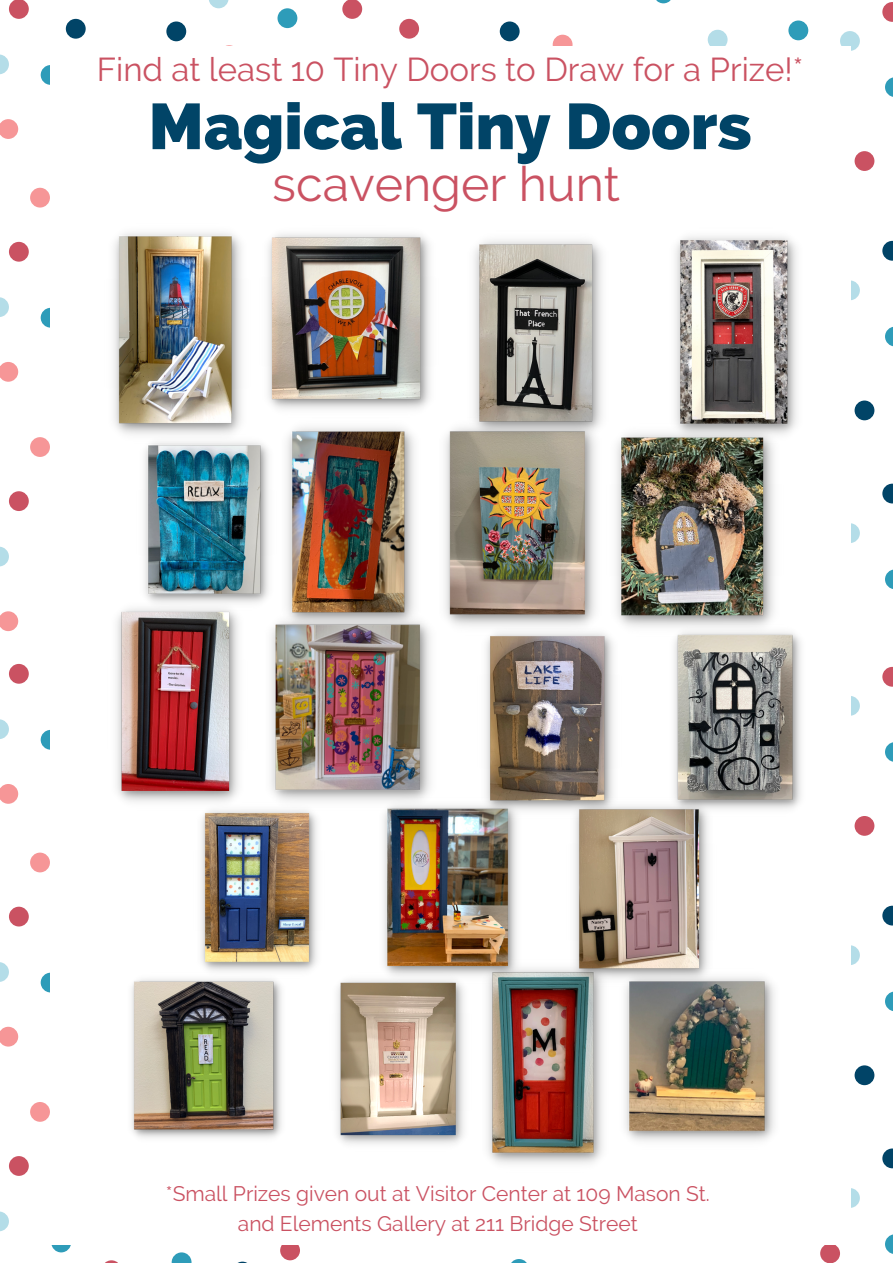
<style>
.page{position:relative;width:893px;height:1264px;background:#fff}
.page>*{position:absolute;margin:0;border:0;box-sizing:border-box;transform-origin:0 0}
.t1{font:800 64.5px "Raleway";color:#014467}
.t2{font:48.3px "Raleway";color:#ca5262}
.t3{font:33px "Raleway";color:#ca5262}
.t4{font:21px "Raleway";color:#ca5262}
</style>
<div class="page">
<svg style="left:51px;top:1232px;width:20px;height:20px"></svg>
<svg style="left:172px;top:1252px;width:19px;height:10px"></svg>
<svg style="left:0;top:1211px;width:9px;height:20px"></svg>
<div style="left:30px;top:1101px;width:20px;height:20px;background:#f69697;border-radius:50%"></div>
<div style="left:9px;top:1156px;width:20px;height:19px;background:#ca5262;border-radius:50%"></div>
<svg style="left:106px;top:1260px;width:11px;height:2px"></svg>
<div style="left:41px;top:972px;width:20px;height:20px;background:#2e9cb9;border-radius:50%"></div>
<svg style="left:0;top:962px;width:9px;height:19px"></svg>
<div style="left:30px;top:852px;width:20px;height:20px;background:#f69697;border-radius:50%"></div>
<svg style="left:0;top:1026px;width:18px;height:20px"></svg>
<div style="left:9px;top:906px;width:20px;height:20px;background:#ca5262;border-radius:50%"></div>
<svg style="left:512px;top:1259px;width:14px;height:3px"></svg>
<div style="left:280px;top:1240px;width:20px;height:20px;background:#ca5262;border-radius:50%"></div>
<div style="left:41px;top:730px;width:20px;height:19px;background:#2e9cb9;border-radius:50%"></div>
<svg style="left:0;top:719px;width:9px;height:20px"></svg>
<svg style="left:0;top:784px;width:18px;height:19px"></svg>
<div style="left:9px;top:664px;width:20px;height:19px;background:#ca5262;border-radius:50%"></div>
<svg style="left:0;top:546px;width:9px;height:20px"></svg>
<div style="left:30px;top:437px;width:20px;height:20px;background:#f69697;border-radius:50%"></div>
<svg style="left:0;top:611px;width:18px;height:20px"></svg>
<div style="left:9px;top:491px;width:20px;height:20px;background:#ca5262;border-radius:50%"></div>
<div style="left:41px;top:308px;width:20px;height:19px;background:#2e9cb9;border-radius:50%"></div>
<svg style="left:0;top:297px;width:9px;height:20px"></svg>
<div style="left:30px;top:188px;width:20px;height:19px;background:#f69697;border-radius:50%"></div>
<svg style="left:0;top:362px;width:18px;height:20px"></svg>
<div style="left:9px;top:242px;width:20px;height:20px;background:#ca5262;border-radius:50%"></div>
<div style="left:41px;top:65px;width:20px;height:20px;background:#2e9cb9;border-radius:50%"></div>
<svg style="left:0;top:54px;width:9px;height:20px"></svg>
<svg style="left:209px;top:0;width:19px;height:8px"></svg>
<div style="left:66px;top:19px;width:20px;height:20px;background:#014467;border-radius:50%"></div>
<div style="left:166px;top:21px;width:20px;height:20px;background:#014467;border-radius:50%"></div>
<svg style="left:0;top:119px;width:18px;height:20px"></svg>
<svg style="left:9px;top:0;width:20px;height:19px"></svg>
<div style="left:277px;top:8px;width:20px;height:20px;background:#2e9cb9;border-radius:50%"></div>
<div style="left:399px;top:19px;width:20px;height:20px;background:#ca5262;border-radius:50%"></div>
<div style="left:499px;top:21px;width:20px;height:20px;background:#014467;border-radius:50%"></div>
<div style="left:552px;top:35px;width:20px;height:19px;background:#f69697;border-radius:50%"></div>
<svg style="left:342px;top:0;width:20px;height:19px"></svg>
<div style="left:788px;top:21px;width:20px;height:19px;background:#2e9cb9;border-radius:50%"></div>
<svg style="left:656px;top:0;width:15px;height:3px"></svg>
<svg style="left:885px;top:77px;width:7px;height:20px"></svg>
<div style="left:840px;top:31px;width:19px;height:20px;background:#b4dde8;border-radius:50%"></div>
<div style="left:707px;top:30px;width:20px;height:20px;background:#b4dde8;border-radius:50%"></div>
<svg style="left:882px;top:2px;width:10px;height:20px"></svg>
<div style="left:854px;top:151px;width:20px;height:20px;background:#ca5262;border-radius:50%"></div>
<svg style="left:885px;top:327px;width:7px;height:19px"></svg>
<div style="left:840px;top:280px;width:19px;height:20px;background:#b4dde8;border-radius:50%"></div>
<svg style="left:882px;top:241px;width:10px;height:20px"></svg>
<div style="left:854px;top:400px;width:20px;height:20px;background:#014467;border-radius:50%"></div>
<svg style="left:885px;top:570px;width:7px;height:19px"></svg>
<div style="left:840px;top:523px;width:19px;height:20px;background:#b4dde8;border-radius:50%"></div>
<svg style="left:882px;top:483px;width:10px;height:20px"></svg>
<svg style="left:885px;top:742px;width:7px;height:20px"></svg>
<div style="left:840px;top:696px;width:19px;height:19px;background:#b4dde8;border-radius:50%"></div>
<svg style="left:882px;top:667px;width:10px;height:19px"></svg>
<div style="left:854px;top:816px;width:20px;height:19px;background:#ca5262;border-radius:50%"></div>
<svg style="left:885px;top:992px;width:7px;height:19px"></svg>
<div style="left:840px;top:945px;width:19px;height:20px;background:#b4dde8;border-radius:50%"></div>
<svg style="left:882px;top:905px;width:10px;height:20px"></svg>
<div style="left:854px;top:1065px;width:20px;height:20px;background:#014467;border-radius:50%"></div>
<svg style="left:885px;top:1234px;width:7px;height:19px"></svg>
<div style="left:840px;top:1188px;width:19px;height:19px;background:#b4dde8;border-radius:50%"></div>
<svg style="left:882px;top:1148px;width:10px;height:20px"></svg>
<div style="left:820px;top:1243px;width:20px;height:19px;background:#ca5262;border-radius:50%"></div>
<div style="left:50px;top:46px;width:800px;height:1198px;background:#fff"></div>
<img style="left:487px;top:968px;width:116px;height:196px">
<img style="left:383px;top:805px;width:139px;height:178px">
<img style="left:477px;top:633px;width:137px;height:185px">
<img style="left:675px;top:236px;width:122px;height:198px">
<img style="left:566px;top:797px;width:143px;height:189px">
<img style="left:144px;top:442px;width:125px;height:161px">
<img style="left:201px;top:810px;width:116px;height:161px">
<img style="left:116px;top:599px;width:131px;height:212px">
<img style="left:113px;top:232px;width:137px;height:211px">
<img style="left:131px;top:979px;width:151px;height:159px">
<img style="left:337px;top:972px;width:134px;height:172px">
<img style="left:287px;top:427px;width:127px;height:183px">
<img style="left:268px;top:234px;width:162px;height:175px">
<img style="left:668px;top:632px;width:133px;height:185px">
<img style="left:618px;top:968px;width:157px;height:173px">
<img style="left:445px;top:427px;width:157px;height:208px">
<img style="left:271px;top:610px;width:166px;height:200px">
<img style="left:467px;top:240px;width:135px;height:203px">
<img style="left:606px;top:424px;width:177px;height:212px">
<p class="t3" style="left:97px;top:50px;width:708px">Find at least 10 Tiny Doors to Draw for a Prize!*</p>
<p class="t1" style="left:149px;top:88px;width:604px">Magical Tiny Doors</p>
<p class="t2" style="left:272px;top:155px;width:349px">scavenger hunt</p>
<p class="t4" style="left:166px;top:1181px;width:545px">*Small Prizes given out at Visitor Center at 109 Mason St.</p>
<p class="t4" style="left:238px;top:1210px;width:401px">and Elements Gallery at 211 Bridge Street</p>
</div>
